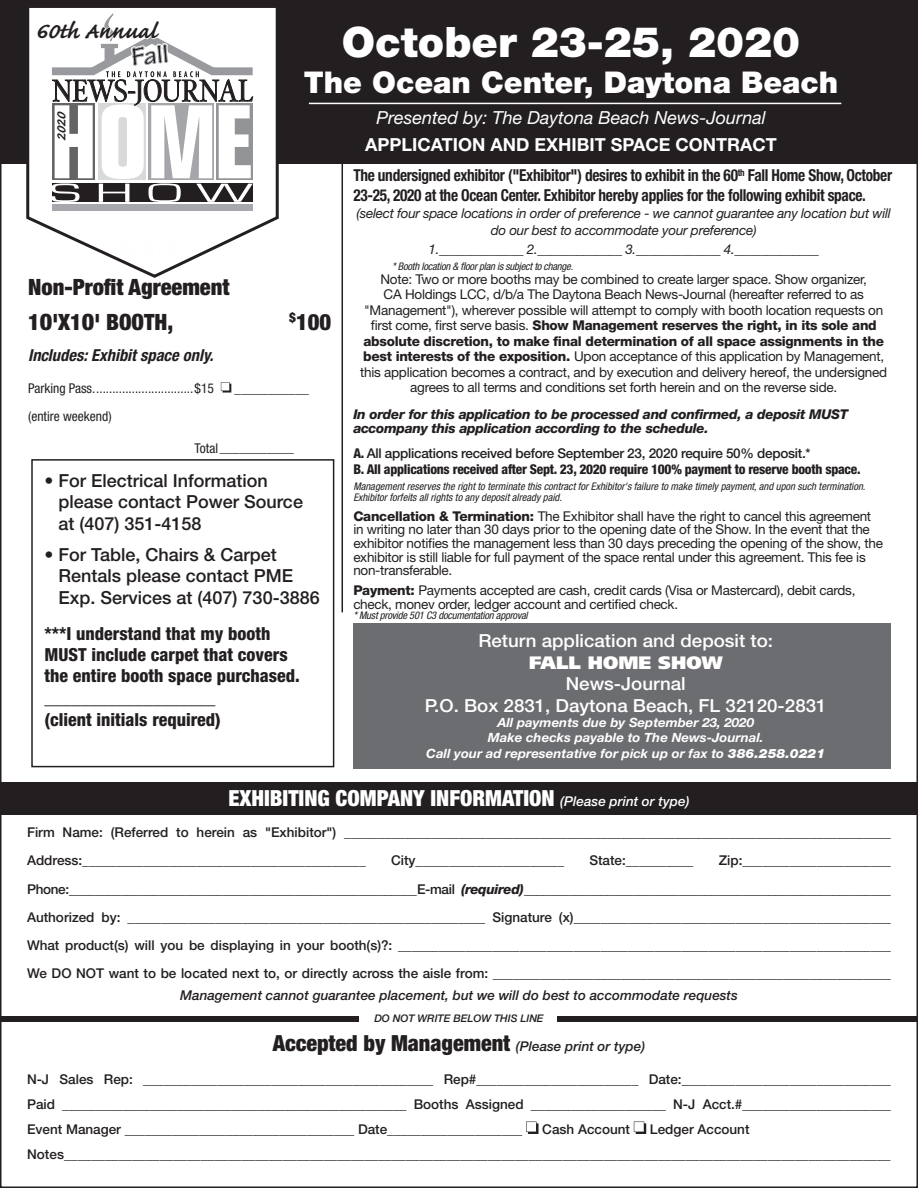
<style>
.page{position:relative;width:918px;height:1188px;background:#fff}
.page>*{position:absolute;margin:0;border:0;box-sizing:border-box;transform-origin:0 0}
.t1{font:900 42px "Helvetica Neue LT Std";color:#fff}
.t2{font:900 30px "Helvetica Neue LT Std";color:#fff}
.t3{font:700 28.65px "Caflisch Script Pro";color:#231f20}
.t4{font:900 condensed 22.5px "Helvetica Neue LT Std";color:#231f20}
.t5{font:900 condensed 22.2px "Helvetica Neue LT Std";color:#fff}
.t6{font:900 condensed 22.2px "Helvetica Neue LT Std";color:#231f20}
.t7{font:500 18px/21.6px "Helvetica Neue LT Std";color:#231f20}
.t8{font:800 condensed 18px/21.5px "Helvetica Neue LT Std";color:#231f20}
.t9{font:500 18px "Helvetica Neue LT Std";color:#fff;scale:1.04 1}
.t10{font:italic 18px "Helvetica Neue LT Std";color:#fff}
.t11{font:700 18px "Helvetica Neue LT Std";color:#fff}
.t12{font:900 18px "Frutiger LT Std";color:#fff;scale:1.04 1}
.t13{font:700 18px "Caflisch Script Pro";color:#231f20}
.t14{font:700 condensed 16.5px/20.2px "Helvetica Neue LT Std";letter-spacing:-.02em;color:#231f20;scale:.93 1}
.t15{font:italic 700 condensed 16.5px "Helvetica Neue LT Std";color:#231f20}
.t16{font:500 13.5px "Helvetica Neue LT Std";color:#231f20}
.t17{font:13.5px/15.5px "Helvetica Neue LT Std";letter-spacing:-.02em;color:#231f20;text-align:center}
.t18{font:italic 13.5px/16.6px "Helvetica Neue LT Std";letter-spacing:-.02em;color:#231f20;text-align:center}
.t19{font:500 13.5px "Helvetica Neue LT Std";letter-spacing:-.025em;color:#231f20}
.t20{font:italic 800 13.5px/13.6px "Helvetica Neue LT Std";letter-spacing:-.02em;color:#231f20}
.t21{font:condensed 13.5px "Helvetica Neue LT Std";color:#231f20}
.t22{font:800 condensed 13.5px "Helvetica Neue LT Std";letter-spacing:-.02em;color:#231f20}
.t23{font:italic 500 13.5px "Helvetica Neue LT Std";color:#231f20}
.t24{font:500 13.5px "Helvetica Neue LT Std";letter-spacing:-.02em;color:#231f20}
.t25{font:italic 700 12.75px "Helvetica Neue LT Std";color:#fff;scale:1.04 1}
.t26{font:italic condensed 10.5px/10.6px "Helvetica Neue LT Std";color:#231f20}
.t27{font:italic condensed 10.5px "Helvetica Neue LT Std";letter-spacing:-.02em;color:#231f20}
.t28{font:italic 500 10.5px "Helvetica Neue LT Std";color:#231f20}
.s1{font-weight:800}
.s2{font-weight:800;font-stretch:condensed}
.s3{font-weight:900}
.s4{font-weight:500;font-style:italic;font-stretch:normal;font-size:13.5px}
.s5{font-weight:800;font-style:italic}
</style>
<div class="page">
<div style="left:0;top:0;width:918px;height:163px;background:#231f20"></div>
<div style="left:353px;top:623px;width:538px;height:146px;background:#6c6d70"></div>
<hr style="left:309px;top:103px;width:532px;height:1px;background:#fff">
<svg style="left:25px;top:8px;width:255px;height:270px"></svg>
<svg style="left:526px;top:1122px;width:13px;height:12px"></svg>
<svg style="left:634px;top:1122px;width:12px;height:12px"></svg>
<div style="left:0;top:782px;width:918px;height:32px;background:#231f20"></div>
<div style="left:557px;top:1016px;width:361px;height:5px;background:#231f20"></div>
<div style="left:0;top:1016px;width:359px;height:5px;background:#231f20"></div>
<hr style="left:342px;top:163px;width:1px;height:449px;background:#231f20">
<svg style="left:221px;top:382px;width:10px;height:11px"></svg>
<div style="left:31px;top:459px;width:303px;height:308px;border:2px solid #231f20"></div>
<svg style="left:36px;top:8px;width:223px;height:268px"></svg>
<p class="t3" style="left:36px;top:17px;width:123px">60th Annual</p>
<p class="t13" style="left:52px;top:141px;width:32px;rotate:-90deg">2020</p>
<p class="t1" style="left:342px;top:17px;width:460px">October 23-25, 2020</p>
<p class="t2" style="left:304px;top:64px;width:536px">The Ocean Center, Daytona Beach</p>
<p class="t10" style="left:376px;top:106px;width:391px">Presented by: The Daytona Beach News-Journal</p>
<p class="t11" style="left:365px;top:134px;width:413px">APPLICATION AND EXHIBIT SPACE CONTRACT</p>
<p class="t4" style="left:28px;top:274px;width:203px">Non-Profit Agreement</p>
<p class="t4" style="left:28px;top:308px;width:147px">1O'X1O' BOOTH,</p>
<p class="t4" style="left:289px;top:308px;width:43px"><sup>$</sup>100</p>
<p class="t15" style="left:28px;top:345px;width:187px">Includes: Exhibit space only.</p>
<p class="t21" style="left:28px;top:380px;width:187px">Parking Pass...............................$15</p>
<p class="t21" style="left:235px;top:380px;width:76px">___________</p>
<p class="t21" style="left:28px;top:408px;width:85px">(entire weekend)</p>
<p class="t21" style="left:195px;top:440px;width:101px">Total___________</p>
<p class="t7" style="left:59px;top:470px;width:246px;text-indent:-14px">• For Electrical Information please contact Power Source at (407) 351-4158</p>
<p class="t7" style="left:59px;top:543px;width:263px;text-indent:-14px">• For Table, Chairs &amp; Carpet<br>Rentals please contact PME<br>Exp. Services at (407) 730-3886</p>
<p class="t8" style="left:45px;top:622px;width:257px">***I understand that my booth<br>MUST include carpet that covers the entire booth space purchased. ___________________</p>
<p class="t8" style="left:45px;top:708px;width:178px">(client initials required)</p>
<p class="t14" style="left:353px;top:165px;width:581px">The undersigned exhibitor ("Exhibitor") desires to exhibit in the 60<sup>th</sup> Fall Home Show, October<br>23-25, 2020 at the Ocean Center. Exhibitor hereby applies for the following exhibit space.</p>
<p class="t18" style="left:357px;top:205px;width:536px">(select four space locations in order of preference - we cannot guarantee any location but will do our best to accommodate your preference)</p>
<p class="t18" style="left:428px;top:241px;width:392px">1._____________ 2._____________ 3._____________ 4._____________</p>
<p class="t17" style="left:360px;top:271px;width:528px">Note: Two or more booths may be combined to create larger space. Show organizer,<br>CA Holdings LCC, d/b/a The Daytona Beach News-Journal (hereafter referred to as "Management"), wherever possible will attempt to comply with booth location requests on first come, first serve basis. <span class="s1">Show Management reserves the right, in its sole and absolute discretion, to make final determination of all space assignments in the best interests of the exposition.</span> Upon acceptance of this application by Management, this application becomes a contract, and by execution and delivery hereof, the undersigned agrees to all terms and conditions set forth herein and on the reverse side.</p>
<p class="t20" style="left:353px;top:408px;width:497px">In order for this application to be processed and confirmed, a deposit MUST accompany this application according to the schedule.</p>
<p class="t24" style="left:353px;top:445px;width:459px"><span class="s2">A.</span> All applications received before September 23, 2020 require 50% deposit.*</p>
<p class="t22" style="left:353px;top:461px;width:509px">B. All applications received after Sept. 23, 2020 require 100% payment to reserve booth space.</p>
<p class="t26" style="left:353px;top:482px;width:514px">Management reserves the right to terminate this contract for Exhibitor's failure to make timely payment, and upon such termination.<br>Exhibitor forfeits all rights to any deposit already paid.</p>
<p class="t17" style="left:353px;top:508px;width:519px"><span class="s1">Cancellation &amp; Termination:</span> The Exhibitor shall have the right to cancel this agreement</p>
<p class="t17" style="left:353px;top:523px;width:531px;line-height:13.6px;text-align:left">in writing no later than 30 days prior to the opening date of the Show. In the event that the exhibitor notifies the management less than 30 days preceding the opening of the show, the exhibitor is still liable for full payment of the space rental under this agreement. This fee is non-transferable.</p>
<p class="t17" style="left:353px;top:582px;width:504px"><span class="s1">Payment:</span> Payments accepted are cash, credit cards (Visa or Mastercard), debit cards,</p>
<p class="t17" style="left:353px;top:596px;width:326px">check, monev order, ledger account and certified check.</p>
<p class="t27" style="left:353px;top:609px;width:176px">* Must provide 501 C3 documentation approval</p>
<p class="t27" style="left:392px;top:260px;width:183px">* Booth location &amp; floor plan is subject to change.</p>
<p class="t9" style="left:478px;top:630px;width:285px">Return application and deposit to:</p>
<p class="t12" style="left:529px;top:651px;width:188px">FALL HOME SHOW</p>
<p class="t9" style="left:566px;top:673px;width:117px">News-Journal</p>
<p class="t9" style="left:425px;top:695px;width:388px">P.O. Box 2831, Daytona Beach, FL 32120-2831</p>
<p class="t25" style="left:497px;top:715px;width:248px">All payments due by September 23, 2020</p>
<p class="t25" style="left:488px;top:730px;width:266px">Make checks payable to The News-Journal.</p>
<p class="t25" style="left:426px;top:745px;width:385px">Call your ad representative for pick up or fax to <span class="s3">386.258.0221</span></p>
<p class="t5" style="left:228px;top:784px;width:463px">EXHIBITING COMPANY INFORMATION <span class="s4">(Please print or type)</span></p>
<p class="t16" style="left:27px;top:824px;width:866px">Firm Name: (Referred to herein as "Exhibitor") _________________________________________________________________________________</p>
<p class="t16" style="left:27px;top:853px;width:340px">Address:__________________________________________</p>
<p class="t16" style="left:391px;top:853px;width:175px">City______________________</p>
<p class="t16" style="left:589px;top:853px;width:106px">State:__________</p>
<p class="t16" style="left:719px;top:853px;width:174px">Zip:______________________</p>
<p class="t19" style="left:27px;top:881px;width:865px">Phone: ______________________________________________________ E-mail <span class="s5">(required)</span> _________________________________________________________</p>
<p class="t16" style="left:27px;top:909px;width:865px">Authorized by: _____________________________________________________ Signature (x)_______________________________________________</p>
<p class="t16" style="left:27px;top:937px;width:865px">What product(s) will you be displaying in your booth(s)?: _________________________________________________________________________</p>
<p class="t16" style="left:27px;top:965px;width:866px">We DO NOT want to be located next to, or directly across the aisle from: ___________________________________________________________</p>
<p class="t23" style="left:180px;top:988px;width:559px">Management cannot guarantee placement, but we will do best to accommodate requests</p>
<p class="t28" style="left:374px;top:1012px;width:171px">DO NOT WRITE BELOW THIS LINE</p>
<p class="t6" style="left:273px;top:1029px;width:374px">Accepted by Management <span class="s4">(Please print or type)</span></p>
<p class="t16" style="left:27px;top:1071px;width:865px">N-J Sales Rep: ___________________________________________ Rep#________________________ Date:_______________________________</p>
<p class="t16" style="left:27px;top:1096px;width:865px">Paid ___________________________________________________ Booths Assigned ____________________ N-J Acct.#______________________</p>
<p class="t16" style="left:27px;top:1121px;width:497px">Event Manager __________________________________ Date____________________</p>
<p class="t16" style="left:542px;top:1121px;width:89px">Cash Account</p>
<p class="t16" style="left:650px;top:1121px;width:101px">Ledger Account</p>
<p class="t16" style="left:27px;top:1146px;width:865px">Notes_________________________________________________________________________________________________________________________</p>
</div>
